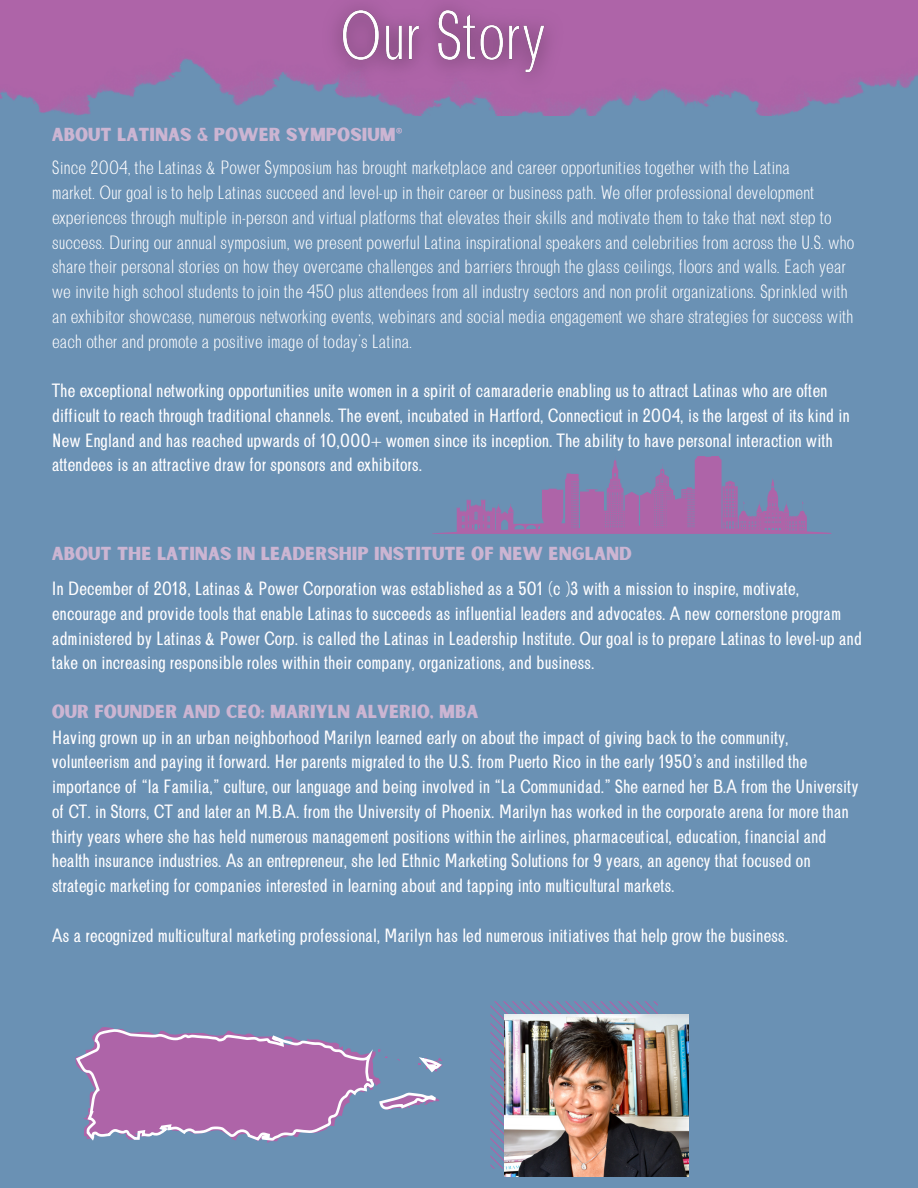
<style>
.page{position:relative;width:918px;height:1188px;background:#6a91b4}
.page>*{position:absolute;margin:0;border:0;box-sizing:border-box;transform-origin:0 0}
.t1{font:18.3px/24.8px "Brendon";color:#fffeff}
.t2{font:300 18.3px/24.8px "Brendon";color:#fffeff}
.t3{font:18px "Sunborn Sans One";color:#ccb5d2}
</style>
<div class="page">
<svg style="left:432px;top:456px;width:400px;height:78px"></svg>
<svg style="left:490px;top:1001px;width:168px;height:168px"></svg>
<img style="left:504px;top:1014px;width:185px;height:162px">
<img style="left:0;top:0;width:918px;height:115px">
<svg style="left:75px;top:1027px;width:367px;height:116px"></svg>
<img style="left:313px;top:0;width:266px;height:108px">
<p class="t3" style="left:52px;top:123px;width:352px">ABOUT LATINAS &amp; POWER SYMPOSIUM®</p>
<p class="t2" style="left:52px;top:156px;width:740px">Since 2004, the Latinas &amp; Power Symposium has brought marketplace and career opportunities together with the Latina</p>
<p class="t2" style="left:52px;top:181px;width:804px">market. Our goal is to help Latinas succeed and level-up in their career or business path. We offer professional development experiences through multiple in-person and virtual platforms that elevates their skills and motivate them to take that next step to success. During our annual symposium, we present powerful Latina inspirational speakers and celebrities from across the U.S. who share their personal stories on how they overcame challenges and barriers through the glass ceilings, floors and walls. Each year we invite high school students to join the 450 plus attendees from all industry sectors and non profit organizations. Sprinkled with an exhibitor showcase, numerous networking events, webinars and social media engagement we share strategies for success with each other and promote a positive image of today's Latina.</p>
<p class="t1" style="left:52px;top:379px;width:777px">The exceptional networking opportunities unite women in a spirit of camaraderie enabling us to attract Latinas who are often</p>
<p class="t1" style="left:52px;top:404px;width:799px">difficult to reach through traditional channels. The event, incubated in Hartford, Connecticut in 2004, is the largest of its kind in</p>
<p class="t1" style="left:52px;top:428px;width:782px">New England and has reached upwards of 10,000+ women since its inception. The ability to have personal interaction with</p>
<p class="t1" style="left:52px;top:453px;width:372px">attendees is an attractive draw for sponsors and exhibitors.</p>
<p class="t3" style="left:52px;top:542px;width:582px">ABOUT THE LATINAS IN LEADERSHIP INSTITUTE OF NEW ENGLAND</p>
<p class="t1" style="left:52px;top:577px;width:749px">In December of 2018, Latinas &amp; Power Corporation was established as a 501 (c) 3 with a mission to inspire, motivate,</p>
<p class="t1" style="left:52px;top:602px;width:812px">encourage and provide tools that enable Latinas to succeeds as influential leaders and advocates. A new cornerstone program administered by Latinas &amp; Power Corp. is called the Latinas in Leadership Institute. Our goal is to prepare Latinas to level-up and take on increasing responsible roles within their company, organizations, and business.</p>
<p class="t3" style="left:52px;top:700px;width:428px">OUR FOUNDER AND CEO: MARIYLN ALVERIO, MBA</p>
<p class="t1" style="left:52px;top:725px;width:738px">Having grown up in an urban neighborhood Marilyn learned early on about the impact of giving back to the community,</p>
<p class="t1" style="left:52px;top:750px;width:757px">volunteerism and paying it forward. Her parents migrated to the U.S. from Puerto Rico in the early 1950’s and instilled the</p>
<p class="t1" style="left:52px;top:775px;width:808px">importance of “la Familia,” culture, our language and being involved in “La Communidad.” She earned her B.A from the University of CT. in Storrs, CT and later an M.B.A. from the University of Phoenix. Marilyn has worked in the corporate arena for more than thirty years where she has held numerous management positions within the airlines, pharmaceutical, education, financial and health insurance industries. As an entrepreneur, she led Ethnic Marketing Solutions for 9 years, an agency that focused on strategic marketing for companies interested in learning about and tapping into multicultural markets.</p>
<p class="t1" style="left:52px;top:923px;width:738px">As a recognized multicultural marketing professional, Marilyn has led numerous initiatives that help grow the business.</p>
</div>
